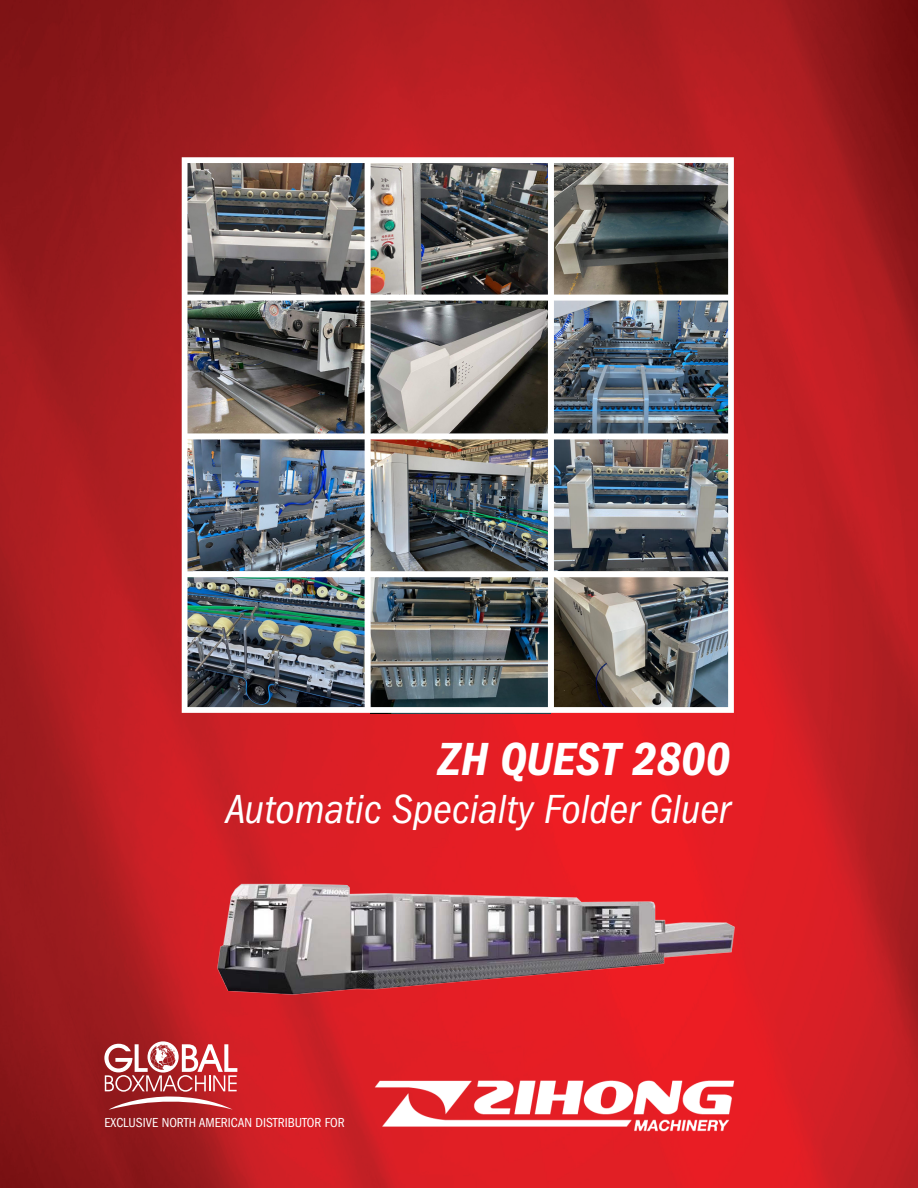
<style>
.page{position:relative;width:918px;height:1188px;background:#fff}
.page>*{position:absolute;margin:0;border:0;box-sizing:border-box;transform-origin:0 0}
.t1{font:italic 600 condensed 48.15px "Franklin Gothic";color:#fff}
.t2{font:italic condensed 42.15px "Franklin Gothic";color:#fff}
.t3{font:condensed 13.5px "Franklin Gothic";color:#fff}
</style>
<div class="page">
<img style="left:0;top:0;width:918px;height:1188px">
<img style="left:374px;top:1078px;width:361px;height:55px">
<img style="left:182px;top:157px;width:552px;height:556px">
<div style="left:365px;top:158px;width:6px;height:552px;background:#fff"></div>
<div style="left:548px;top:158px;width:6px;height:552px;background:#fff"></div>
<div style="left:184px;top:295px;width:548px;height:6px;background:#fff"></div>
<div style="left:184px;top:433px;width:548px;height:6px;background:#fff"></div>
<div style="left:184px;top:571px;width:548px;height:6px;background:#fff"></div>
<svg style="left:104px;top:1041px;width:133px;height:69px"></svg>
<img style="left:168px;top:824px;width:613px;height:243px">
<p class="t1" style="left:437px;top:732px;width:295px">ZH QUEST 2800</p>
<p class="t2" style="left:226px;top:786px;width:506px">Automatic Specialty Folder Gluer</p>
<p class="t3" style="left:104px;top:1115px;width:242px">EXCLUSIVE NORTH AMERICAN DISTRIBUTOR FOR</p>
</div>
